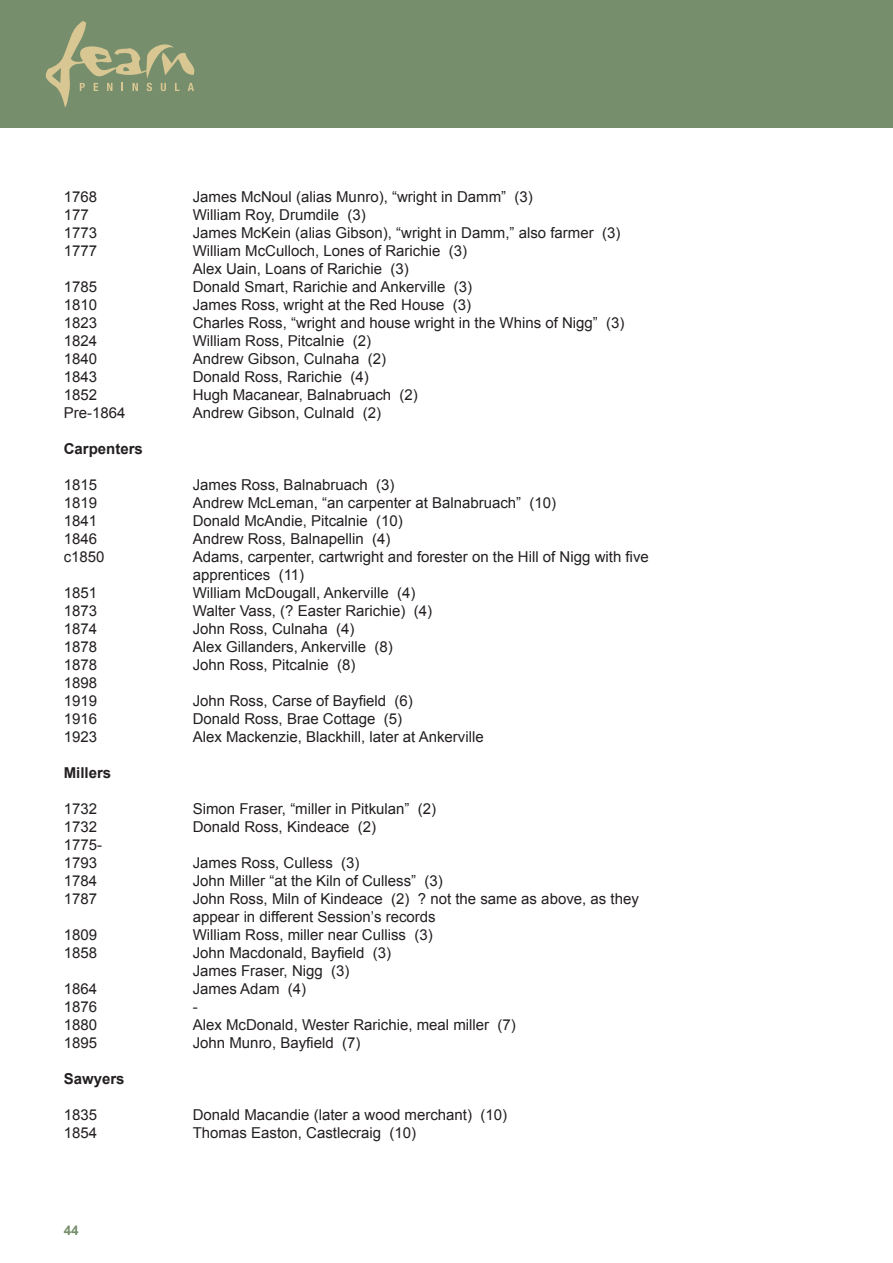
<style>
.page{position:relative;width:893px;height:1263px;background:#fff}
.page>*{position:absolute;margin:0;border:0;box-sizing:border-box;transform-origin:0 0}
.t1{font:15px/18px "Arial";color:#231f20}
.t2{font:700 15px "Arial";color:#231f20}
.t3{font:700 13.5px "Arial";color:#778e6c}
</style>
<div class="page">
<div style="left:0;top:0;width:893px;height:128px;background:#778e6c"></div>
<svg style="left:46px;top:21px;width:148px;height:86px"></svg>
<p class="t1" style="left:64px;top:188px;width:35px">1768</p>
<p class="t1" style="left:193px;top:188px;width:342px">James McNoul (alias Munro), “wright in Damm” (3)</p>
<p class="t1" style="left:64px;top:206px;width:27px">177</p>
<p class="t1" style="left:193px;top:206px;width:175px">William Roy, Drumdile (3)</p>
<p class="t1" style="left:64px;top:224px;width:35px">1773</p>
<p class="t1" style="left:193px;top:224px;width:429px">James McKein (alias Gibson), “wright in Damm,” also farmer (3)</p>
<p class="t1" style="left:64px;top:242px;width:35px">1777</p>
<p class="t1" style="left:193px;top:242px;width:276px">William McCulloch, Lones of Rarichie (3)<br>Alex Uain, Loans of Rarichie (3)</p>
<p class="t1" style="left:64px;top:278px;width:35px">1785</p>
<p class="t1" style="left:193px;top:278px;width:281px">Donald Smart, Rarichie and Ankerville (3)</p>
<p class="t1" style="left:64px;top:296px;width:35px">1810</p>
<p class="t1" style="left:193px;top:296px;width:280px">James Ross, wright at the Red House (3)</p>
<p class="t1" style="left:64px;top:314px;width:35px">1823</p>
<p class="t1" style="left:193px;top:314px;width:433px">Charles Ross, “wright and house wright in the Whins of Nigg” (3)</p>
<p class="t1" style="left:64px;top:332px;width:35px">1824</p>
<p class="t1" style="left:193px;top:332px;width:180px">William Ross, Pitcalnie (2)</p>
<p class="t1" style="left:64px;top:350px;width:35px">1840</p>
<p class="t1" style="left:193px;top:350px;width:195px">Andrew Gibson, Culnaha (2)</p>
<p class="t1" style="left:64px;top:368px;width:35px">1843</p>
<p class="t1" style="left:193px;top:368px;width:177px">Donald Ross, Rarichie (4)</p>
<p class="t1" style="left:64px;top:386px;width:35px">1852</p>
<p class="t1" style="left:193px;top:386px;width:227px">Hugh Macanear, Balnabruach (2)</p>
<p class="t1" style="left:64px;top:404px;width:63px">Pre-1864</p>
<p class="t1" style="left:193px;top:404px;width:190px">Andrew Gibson, Culnald (2)</p>
<p class="t2" style="left:64px;top:441px;width:81px">Carpenters</p>
<p class="t1" style="left:64px;top:476px;width:35px">1815</p>
<p class="t1" style="left:193px;top:476px;width:203px">James Ross, Balnabruach (3)</p>
<p class="t1" style="left:64px;top:494px;width:35px">1819</p>
<p class="t1" style="left:193px;top:494px;width:365px">Andrew McLeman, “an carpenter at Balnabruach” (10)</p>
<p class="t1" style="left:64px;top:512px;width:35px">1841</p>
<p class="t1" style="left:193px;top:512px;width:212px">Donald McAndie, Pitcalnie (10)</p>
<p class="t1" style="left:64px;top:530px;width:35px">1846</p>
<p class="t1" style="left:193px;top:530px;width:199px">Andrew Ross, Balnapellin (4)</p>
<p class="t1" style="left:64px;top:548px;width:42px">c1850</p>
<p class="t1" style="left:193px;top:548px;width:458px">Adams, carpenter, cartwright and forester on the Hill of Nigg with five apprentices (11)</p>
<p class="t1" style="left:64px;top:584px;width:35px">1851</p>
<p class="t1" style="left:193px;top:584px;width:224px">William McDougall, Ankerville (4)</p>
<p class="t1" style="left:64px;top:602px;width:35px">1873</p>
<p class="t1" style="left:193px;top:602px;width:241px">Walter Vass, (? Easter Rarichie) (4)</p>
<p class="t1" style="left:64px;top:620px;width:35px">1874</p>
<p class="t1" style="left:193px;top:620px;width:163px">John Ross, Culnaha (4)</p>
<p class="t1" style="left:64px;top:638px;width:35px">1878</p>
<p class="t1" style="left:193px;top:638px;width:202px">Alex Gillanders, Ankerville (8)</p>
<p class="t1" style="left:64px;top:656px;width:35px">1878</p>
<p class="t1" style="left:193px;top:656px;width:164px">John Ross, Pitcalnie (8)</p>
<p class="t1" style="left:64px;top:674px;width:35px">1898<br>1919</p>
<p class="t1" style="left:193px;top:692px;width:222px">John Ross, Carse of Bayfield (6)</p>
<p class="t1" style="left:64px;top:710px;width:35px">1916</p>
<p class="t1" style="left:193px;top:710px;width:211px">Donald Ross, Brae Cottage (5)</p>
<p class="t1" style="left:64px;top:728px;width:35px">1923</p>
<p class="t1" style="left:193px;top:728px;width:292px">Alex Mackenzie, Blackhill, later at Ankerville</p>
<p class="t2" style="left:64px;top:765px;width:49px">Millers</p>
<p class="t1" style="left:64px;top:800px;width:35px">1732</p>
<p class="t1" style="left:193px;top:800px;width:245px">Simon Fraser, “miller in Pitkulan” (2)</p>
<p class="t1" style="left:64px;top:818px;width:35px">1732</p>
<p class="t1" style="left:193px;top:818px;width:185px">Donald Ross, Kindeace (2)</p>
<p class="t1" style="left:64px;top:836px;width:40px">1775-<br>1793</p>
<p class="t1" style="left:193px;top:854px;width:168px">James Ross, Culless (3)</p>
<p class="t1" style="left:64px;top:872px;width:35px">1784</p>
<p class="t1" style="left:193px;top:872px;width:252px">John Miller “at the Kiln of Culless” (3)</p>
<p class="t1" style="left:64px;top:890px;width:35px">1787</p>
<p class="t1" style="left:193px;top:890px;width:448px">John Ross, Miln of Kindeace (2) ? not the same as above, as they appear in different Session’s records</p>
<p class="t1" style="left:64px;top:926px;width:35px">1809</p>
<p class="t1" style="left:193px;top:926px;width:241px">William Ross, miller near Culliss (3)</p>
<p class="t1" style="left:64px;top:944px;width:35px">1858</p>
<p class="t1" style="left:193px;top:944px;width:200px">John Macdonald, Bayfield (3)<br>James Fraser, Nigg (3)</p>
<p class="t1" style="left:64px;top:980px;width:35px">1864</p>
<p class="t1" style="left:193px;top:980px;width:115px">James Adam (4)</p>
<p class="t1" style="left:64px;top:998px;width:35px">1876</p>
<p class="t1" style="left:193px;top:998px;width:6px">-</p>
<p class="t1" style="left:64px;top:1016px;width:35px">1880</p>
<p class="t1" style="left:193px;top:1016px;width:325px">Alex McDonald, Wester Rarichie, meal miller (7)</p>
<p class="t1" style="left:64px;top:1034px;width:35px">1895</p>
<p class="t1" style="left:193px;top:1034px;width:169px">John Munro, Bayfield (7)</p>
<p class="t2" style="left:64px;top:1071px;width:62px">Sawyers</p>
<p class="t1" style="left:64px;top:1106px;width:35px">1835</p>
<p class="t1" style="left:193px;top:1106px;width:316px">Donald Macandie (later a wood merchant) (10)</p>
<p class="t1" style="left:64px;top:1124px;width:35px">1854</p>
<p class="t1" style="left:193px;top:1124px;width:225px">Thomas Easton, Castlecraig (10)</p>
<p class="t3" style="left:64px;top:1222px;width:17px">44</p>
</div>
